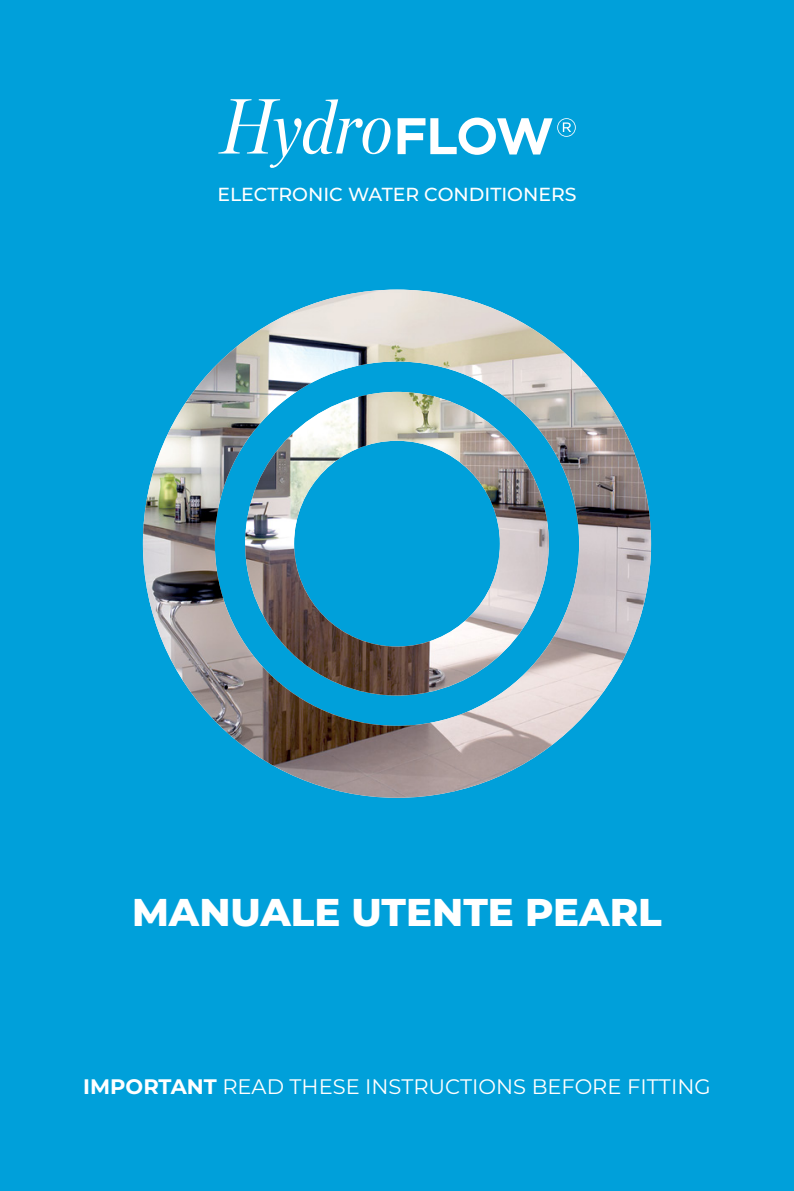
<style>
.page{position:relative;width:794px;height:1191px;background:#00a0da}
.page>*{position:absolute;margin:0;border:0;box-sizing:border-box;transform-origin:0 0}
.t1{font:800 38.5px "Montserrat";color:#fff}
.t2{font:21px "Montserrat";color:#fff}
.t3{font:500 18.9px "Montserrat";color:#fff}
.s1{font-weight:700}
</style>
<div class="page">
<svg style="left:218px;top:99px;width:172px;height:69px"></svg>
<svg style="left:397px;top:118px;width:179px;height:37px"></svg>
<img style="left:143px;top:290px;width:508px;height:507px">
<p class="t3" style="left:217px;top:181px;width:361px">ELECTRONIC WATER CONDITIONERS</p>
<h1 class="t1" style="left:132px;top:886px;width:531px">MANUALE UTENTE PEARL</h1>
<p class="t2" style="left:83px;top:1073px;width:629px"><span class="s1">IMPORTANT</span> READ THESE INSTRUCTIONS BEFORE FITTING</p>
</div>
